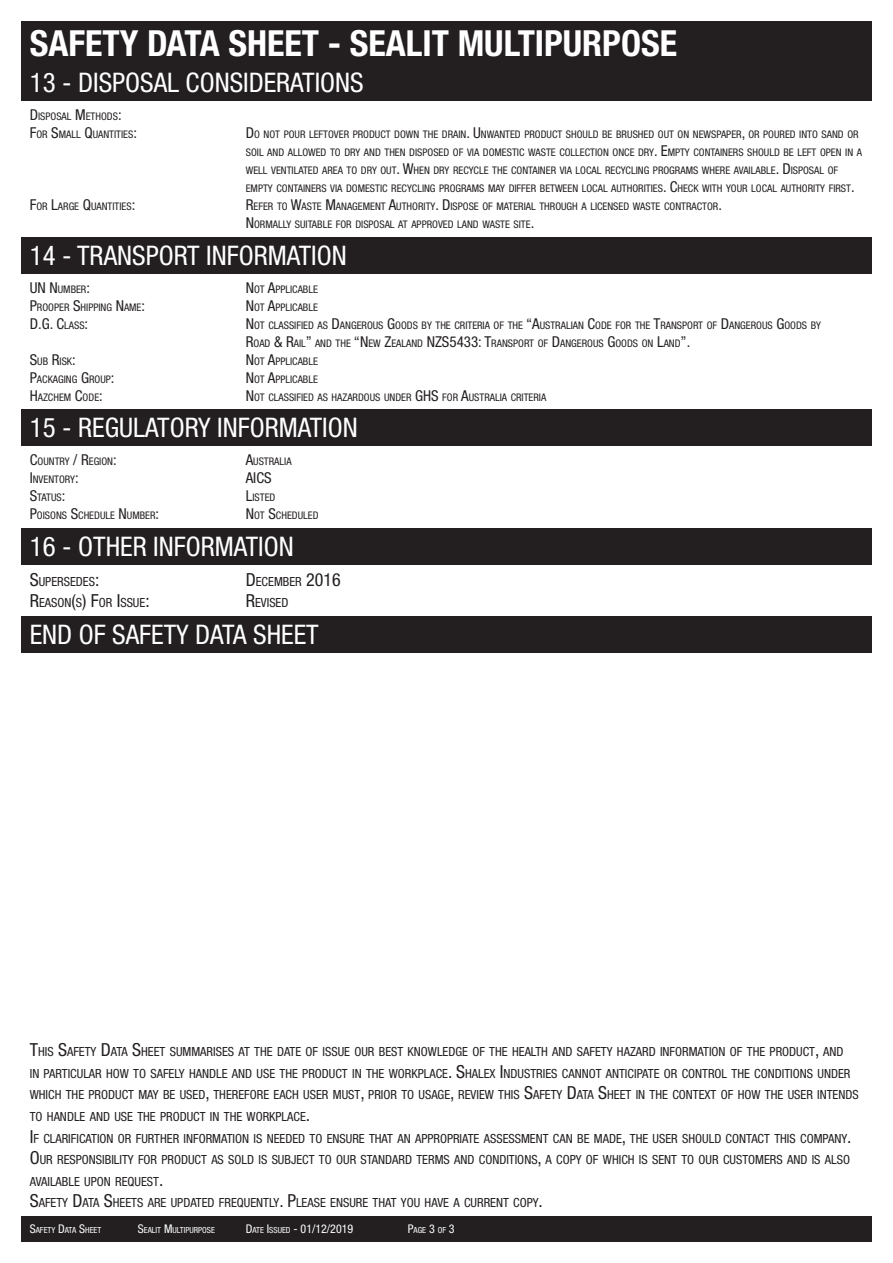
<style>
.page{position:relative;width:893px;height:1263px;background:#fff}
.page>*{position:absolute;margin:0;border:0;box-sizing:border-box;transform-origin:0 0}
.t1{font:700 condensed 36px "Helvetica Neue LT Std";color:#fff}
.t2{font:condensed 27px "Helvetica Neue LT Std";color:#fff}
.t3{font:condensed 15px "Helvetica Neue LT Std";color:#231f20}
.t4{font:condensed 12.6px/21.6px "Helvetica Neue LT Std";color:#231f20}
.t5{font:condensed 12px "Helvetica Neue LT Std";color:#fff}
.t6{font:condensed 10.5px/18px "Helvetica Neue LT Std";color:#231f20}
.t7{font:condensed 8.4px "Helvetica Neue LT Std";color:#fff}
.s1{font-size:15px}
.s2{font-size:10.5px}
.s3{font-size:18px}
.s4{font-size:12px}
.s5{font-size:8.4px}
</style>
<div class="page">
<div style="left:21px;top:64px;width:851px;height:37px;background:#231f20"></div>
<div style="left:21px;top:237px;width:851px;height:36px;background:#231f20"></div>
<div style="left:21px;top:409px;width:851px;height:37px;background:#231f20"></div>
<div style="left:21px;top:528px;width:851px;height:36px;background:#231f20"></div>
<div style="left:21px;top:616px;width:851px;height:37px;background:#231f20"></div>
<div style="left:21px;top:21px;width:851px;height:43px;background:#231f20"></div>
<div style="left:21px;top:1216px;width:851px;height:26px;background:#231f20"></div>
<p class="t1" style="left:30px;top:21px;width:649px">SAFETY DATA SHEET - SEALIT MULTIPURPOSE</p>
<p class="t2" style="left:30px;top:67px;width:335px">13 - DISPOSAL CONSIDERATIONS</p>
<p class="t6" style="left:30px;top:108px;width:150px"><span class="s1">D</span> ISPOSAL <span class="s1">M</span> ETHODS<span class="s1">:<br>F</span>OR <span class="s1">S</span>MALL <span class="s1">Q</span>UANTITIES<span class="s1">: D</span></p>
<p class="t6" style="left:254px;top:126px;width:606px">O NOT POUR LEFTOVER PRODUCT DOWN THE DRAIN<span class="s1">. U</span>NWANTED PRODUCT SHOULD BE BRUSHED OUT ON NEWSPAPER<span class="s1">,</span> OR POURED INTO SAND OR</p>
<p class="t6" style="left:246px;top:144px;width:618px">SOIL AND ALLOWED TO DRY AND THEN DISPOSED OF VIA DOMESTIC WASTE COLLECTION ONCE DRY<span class="s1">. E</span>MPTY CONTAINERS SHOULD BE LEFT OPEN IN A</p>
<p class="t6" style="left:246px;top:162px;width:594px">WELL VENTILATED AREA TO DRY OUT<span class="s1">. W</span>HEN DRY RECYCLE THE CONTAINER VIA LOCAL RECYCLING PROGRAMS WHERE AVAILABLE<span class="s1">. D</span> ISPOSAL OF</p>
<p class="t6" style="left:246px;top:180px;width:610px">EMPTY CONTAINERS VIA DOMESTIC RECYCLING PROGRAMS MAY DIFFER BETWEEN LOCAL AUTHORITIES<span class="s1">. C</span>HECK WITH YOUR LOCAL AUTHORITY FIRST<span class="s1">.</span></p>
<p class="t6" style="left:30px;top:198px;width:148px"><span class="s1">F</span>OR <span class="s1">L</span>ARGE <span class="s1">Q</span>UANTITIES<span class="s1">: R</span></p>
<p class="t6" style="left:254px;top:198px;width:470px">EFER TO <span class="s1">W</span>ASTE <span class="s1">M</span>ANAGEMENT <span class="s1">A</span>UTHORITY<span class="s1">. D</span> ISPOSE OF MATERIAL THROUGH A LICENSED WASTE CONTRACTOR<span class="s1">.</span></p>
<p class="t6" style="left:246px;top:216px;width:290px"><span class="s1">N</span>ORMALLY SUITABLE FOR DISPOSAL AT APPROVED LAND WASTE SITE<span class="s1">.</span></p>
<p class="t2" style="left:30px;top:240px;width:319px">14 - TRANSPORT INFORMATION</p>
<p class="t6" style="left:30px;top:280px;width:62px"><span class="s1">UN N</span>UMBER<span class="s1">:</span></p>
<p class="t6" style="left:246px;top:280px;width:74px"><span class="s1">N</span>OT <span class="s1">A</span>PPLICABLE</p>
<p class="t6" style="left:30px;top:298px;width:117px"><span class="s1">P</span>ROOPER <span class="s1">S</span>HIPPING <span class="s1">N</span>AME<span class="s1">:</span></p>
<p class="t6" style="left:246px;top:298px;width:74px"><span class="s1">N</span>OT <span class="s1">A</span>PPLICABLE</p>
<p class="t3" style="left:30px;top:315px;width:60px">D.G. C<span class="s2">LASS</span>:</p>
<p class="t6" style="left:246px;top:316px;width:577px"><span class="s1">N</span>OT CLASSIFIED AS <span class="s1">D</span>ANGEROUS <span class="s1">G</span>OODS BY THE CRITERIA OF THE <span class="s1">“A</span>USTRALIAN <span class="s1">C</span>ODE FOR THE <span class="s1">T</span>RANSPORT OF <span class="s1">D</span>ANGEROUS <span class="s1">G</span>OODS BY</p>
<p class="t3" style="left:30px;top:333px;width:46px">R</p>
<p class="t6" style="left:254px;top:334px;width:438px">OAD <span class="s1">&amp; R</span>AIL<span class="s1">”</span> AND THE <span class="s1">“N</span>EW <span class="s1">Z</span>EALAND <span class="s1">NZS5433: T</span>RANSPORT OF <span class="s1">D</span>ANGEROUS <span class="s1">G</span>OODS ON <span class="s1">L</span>AND<span class="s1">”.</span></p>
<p class="t6" style="left:30px;top:352px;width:48px"><span class="s1">S</span>UB <span class="s1">R</span>ISK<span class="s1">:</span></p>
<p class="t6" style="left:246px;top:352px;width:74px"><span class="s1">N</span>OT <span class="s1">A</span>PPLICABLE</p>
<p class="t6" style="left:30px;top:370px;width:86px"><span class="s1">P</span>ACKAGING <span class="s1">G</span>ROUP<span class="s1">:</span></p>
<p class="t6" style="left:246px;top:370px;width:74px"><span class="s1">N</span>OT <span class="s1">A</span>PPLICABLE</p>
<p class="t6" style="left:30px;top:388px;width:75px"><span class="s1">H</span>AZCHEM <span class="s1">C</span>ODE<span class="s1">:</span></p>
<p class="t6" style="left:246px;top:388px;width:302px"><span class="s1">N</span>OT CLASSIFIED AS HAZARDOUS UNDER <span class="s1">GHS</span> FOR <span class="s1">A</span>USTRALIA CRITERIA</p>
<p class="t2" style="left:30px;top:412px;width:329px">15 - REGULATORY INFORMATION</p>
<p class="t6" style="left:30px;top:452px;width:122px"><span class="s1">C</span>OUNTRY <span class="s1">/ R</span>EGION<span class="s1">: A</span></p>
<p class="t6" style="left:253px;top:452px;width:40px">USTRALIA</p>
<p class="t6" style="left:30px;top:470px;width:76px"><span class="s1">I</span> NVENTORY<span class="s1">: AIC</span></p>
<p class="t3" style="left:264px;top:469px;width:9px">S</p>
<p class="t6" style="left:30px;top:488px;width:74px"><span class="s1">S</span>TATUS<span class="s1">: L</span></p>
<p class="t6" style="left:252px;top:488px;width:24px">ISTED</p>
<p class="t6" style="left:30px;top:506px;width:131px"><span class="s1">P</span>OISONS <span class="s1">S</span>CHEDULE <span class="s1">N</span>UMBER<span class="s1">:</span></p>
<p class="t6" style="left:246px;top:506px;width:74px"><span class="s1">N</span>OT <span class="s1">S</span>CHEDULED</p>
<p class="t2" style="left:30px;top:530px;width:265px">16 - OTHER INFORMATION</p>
<p class="t4" style="left:30px;top:570px;width:113px"><span class="s3">S</span>UPERSEDES<span class="s3">: D</span></p>
<p class="t4" style="left:256px;top:570px;width:86px">ECEMBER <span class="s3">2016</span></p>
<p class="t4" style="left:30px;top:592px;width:159px"><span class="s3">R</span>EASON<span class="s3">(</span>S<span class="s3">) F</span>OR <span class="s3">I</span>SSUE<span class="s3">: R</span></p>
<p class="t4" style="left:255px;top:592px;width:35px">EVISED</p>
<p class="t2" style="left:30px;top:619px;width:290px">END OF SAFETY DATA SHEET</p>
<p class="t4" style="left:30px;top:1041px;width:830px"><span class="s3">T</span>HIS <span class="s3">S</span>AFETY <span class="s3">D</span>ATA <span class="s3">S</span>HEET SUMMARISES AT THE DATE OF ISSUE OUR BEST KNOWLEDGE OF THE HEALTH AND SAFETY HAZARD INFORMATION OF THE PRODUCT<span class="s3">,</span> AND<br>IN PARTICULAR HOW TO SAFELY HANDLE AND USE THE PRODUCT IN THE WORKPLACE<span class="s3">. S</span>HALEX <span class="s3">I</span> NDUSTRIES CANNOT ANTICIPATE OR CONTROL THE CONDITIONS UNDER WHICH THE PRODUCT MAY BE USED<span class="s3">,</span> THEREFORE EACH USER MUST<span class="s3">,</span> PRIOR TO USAGE<span class="s3">,</span> REVIEW THIS <span class="s3">S</span>AFETY <span class="s3">D</span>ATA <span class="s3">S</span>HEET IN THE CONTEXT OF HOW THE USER INTENDS TO HANDLE AND USE THE PRODUCT IN THE WORKPLACE<span class="s3">.</span></p>
<p class="t4" style="left:30px;top:1127px;width:823px"><span class="s3">I</span> F CLARIFICATION OR FURTHER INFORMATION IS NEEDED TO ENSURE THAT AN APPROPRIATE ASSESSMENT CAN BE MADE<span class="s3">,</span> THE USER SHOULD CONTACT THIS COMPANY<span class="s3">.</span></p>
<p class="t4" style="left:30px;top:1149px;width:822px"><span class="s3">O</span>UR RESPONSIBILITY FOR PRODUCT AS SOLD IS SUBJECT TO OUR STANDARD TERMS AND CONDITIONS <span class="s3">,</span> A COPY OF WHICH IS SENT TO OUR CUSTOMERS AND IS ALSO<br>AVAILABLE UPON REQUEST<span class="s3">.</span></p>
<p class="t4" style="left:30px;top:1192px;width:515px"><span class="s3">S</span>AFETY <span class="s3">D</span>ATA <span class="s3">S</span>HEETS ARE UPDATED FREQUENTLY<span class="s3">. P</span>LEASE ENSURE THAT YOU HAVE A CURRENT COPY<span class="s3">.</span></p>
<p class="t7" style="left:30px;top:1225px;width:73px"><span class="s4">S</span>AFETY <span class="s4">D</span>ATA <span class="s4">S</span>HEET</p>
<p class="t7" style="left:138px;top:1225px;width:97px"><span class="s4">S</span>EALIT <span class="s4">M</span> ULTIPURPOSE <span class="s4">D</span></p>
<p class="t5" style="left:252px;top:1222px;width:102px"><span class="s5">ATE</span> I<span class="s5">SSUED</span> - 01/12/2019</p>
<p class="t7" style="left:408px;top:1225px;width:48px"><span class="s4">P</span>AGE <span class="s4">3</span> OF <span class="s4">3</span></p>
</div>
